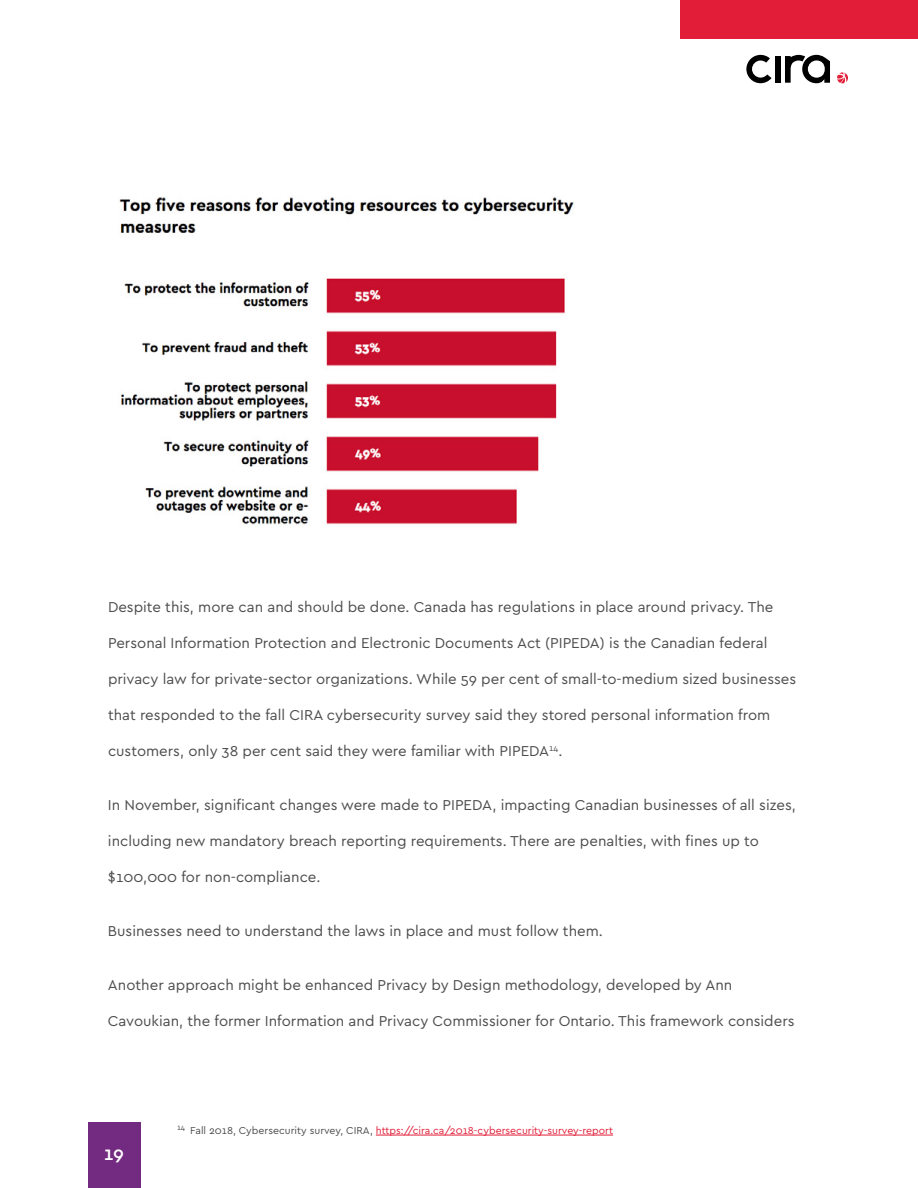
<style>
.page{position:relative;width:918px;height:1188px;background:#fff}
.page>*{position:absolute;margin:0;border:0;box-sizing:border-box;transform-origin:0 0}
.t1{font:500 19.5px "Cera PRO";color:#fff}
.t2{font:15px "Cera PRO";color:#4d4d4f}
.t3{font:10.5px "Cera PRO";color:#e21d37}
.s1{color:#4d4d4f}
</style>
<div class="page">
<div style="left:680px;top:0;width:238px;height:39px;background:#e21d37"></div>
<div style="left:775px;top:56px;width:6px;height:27px;background:#000"></div>
<svg style="left:746px;top:55px;width:26px;height:28px"></svg>
<svg style="left:785px;top:55px;width:45px;height:28px"></svg>
<svg style="left:837px;top:72px;width:11px;height:11px"></svg>
<div style="left:88px;top:1122px;width:53px;height:66px;background:#732a81"></div>
<img style="left:119px;top:196px;width:456px;height:329px">
<hr style="left:376px;top:1135px;width:237px;height:1px;background:#e21d37">
<p class="t2" style="left:108px;top:597px;width:667px">Despite this, more can and should be done. Canada has regulations in place around privacy. The</p>
<p class="t2" style="left:108px;top:633px;width:661px">Personal Information Protection and Electronic Documents Act (PIPEDA) is the Canadian federal</p>
<p class="t2" style="left:108px;top:669px;width:690px">privacy law for private-sector organizations. While 59 per cent of small-to-medium sized businesses</p>
<p class="t2" style="left:108px;top:705px;width:664px">that responded to the fall CIRA cybersecurity survey said they stored personal information from</p>
<p class="t2" style="left:108px;top:741px;width:456px">customers, only 38 per cent said they were familiar with PIPEDA<sup>14</sup>.</p>
<p class="t2" style="left:108px;top:795px;width:689px">In November, significant changes were made to PIPEDA, impacting Canadian businesses of all sizes,</p>
<p class="t2" style="left:108px;top:831px;width:652px">including new mandatory breach reporting requirements. There are penalties, with fines up to</p>
<p class="t2" style="left:108px;top:867px;width:214px">$100,000 for non-compliance.</p>
<p class="t2" style="left:108px;top:921px;width:496px">Businesses need to understand the laws in place and must follow them.</p>
<p class="t2" style="left:108px;top:975px;width:626px">Another approach might be enhanced Privacy by Design methodology, developed by Ann</p>
<p class="t2" style="left:108px;top:1011px;width:688px">Cavoukian, the former Information and Privacy Commissioner for Ontario. This framework considers</p>
<h1 class="t1" style="left:104px;top:1141px;width:22px">19</h1>
<p class="t3" style="left:177px;top:1124px;width:437px"><sup>14</sup> <span class="s1">Fall 2018, Cybersecurity survey, CIRA,</span> https://cira.ca/2018-cybersecurity-survey-report</p>
</div>
